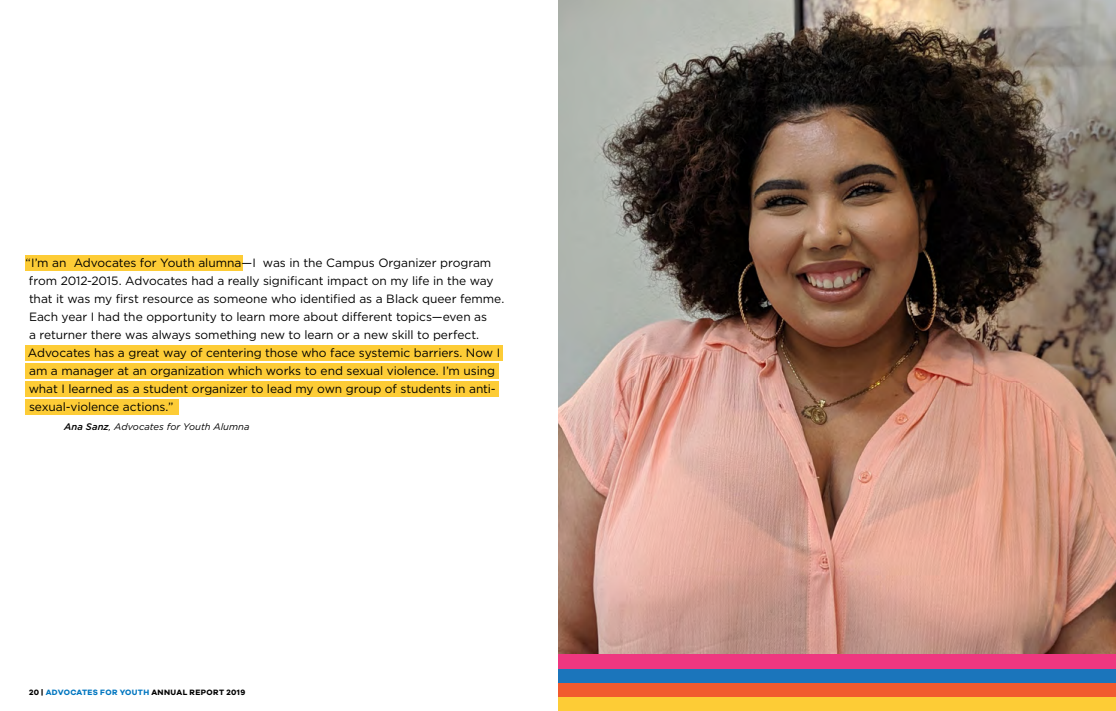
<style>
.page{position:relative;width:1116px;height:711px;background:#fff}
.page>*{position:absolute;margin:0;border:0;box-sizing:border-box;transform-origin:0 0}
.t1{font:12px/18px "Gotham";letter-spacing:-.005em;color:#000}
.t2{font:italic 9.5px "Gotham";letter-spacing:.005em;color:#000}
.t3{font:700 8px "Galano Grotesque Alt";letter-spacing:.045em;color:#000}
.s1{font-weight:500}
.s2{color:#0076c0}
</style>
<div class="page">
<img style="left:558px;top:0;width:558px;height:655px">
<div style="left:558px;top:697px;width:558px;height:14px;background:#fdcc36"></div>
<div style="left:558px;top:683px;width:558px;height:14px;background:#f15a2e"></div>
<div style="left:558px;top:669px;width:558px;height:14px;background:#1b75bb"></div>
<div style="left:558px;top:655px;width:558px;height:14px;background:#ee3780"></div>
<div style="left:25px;top:255px;width:217px;height:16px;background:#fdcc36"></div>
<div style="left:25px;top:346px;width:478px;height:15px;background:#fdcc36"></div>
<div style="left:25px;top:364px;width:474px;height:15px;background:#fdcc36"></div>
<div style="left:25px;top:382px;width:474px;height:15px;background:#fdcc36"></div>
<div style="left:25px;top:400px;width:154px;height:15px;background:#fdcc36"></div>
<p class="t1" style="left:26px;top:253px;width:480px">“I’m an Advocates for Youth alumna—I was in the Campus Organizer program from 2012-2015. Advocates had a really significant impact on my life in the way that it was my first resource as someone who identified as a Black queer femme.<br>Each year I had the opportunity to learn more about different topics—even as<br>a returner there was always something new to learn or a new skill to perfect.<br>Advocates has a great way of centering those who face systemic barriers. Now I am a manager at an organization which works to end sexual violence. I’m using what I learned as a student organizer to lead my own group of students in anti&shy;sexual-violence actions.”</p>
<p class="t2" style="left:64px;top:420px;width:187px"><span class="s1">Ana Sanz</span>, Advocates for Youth Alumna</p>
<p class="t3" style="left:29px;top:687px;width:218px">20 | <span class="s2">ADVOCATES FOR YOUTH</span> ANNUAL REPORT 2019</p>
</div>
